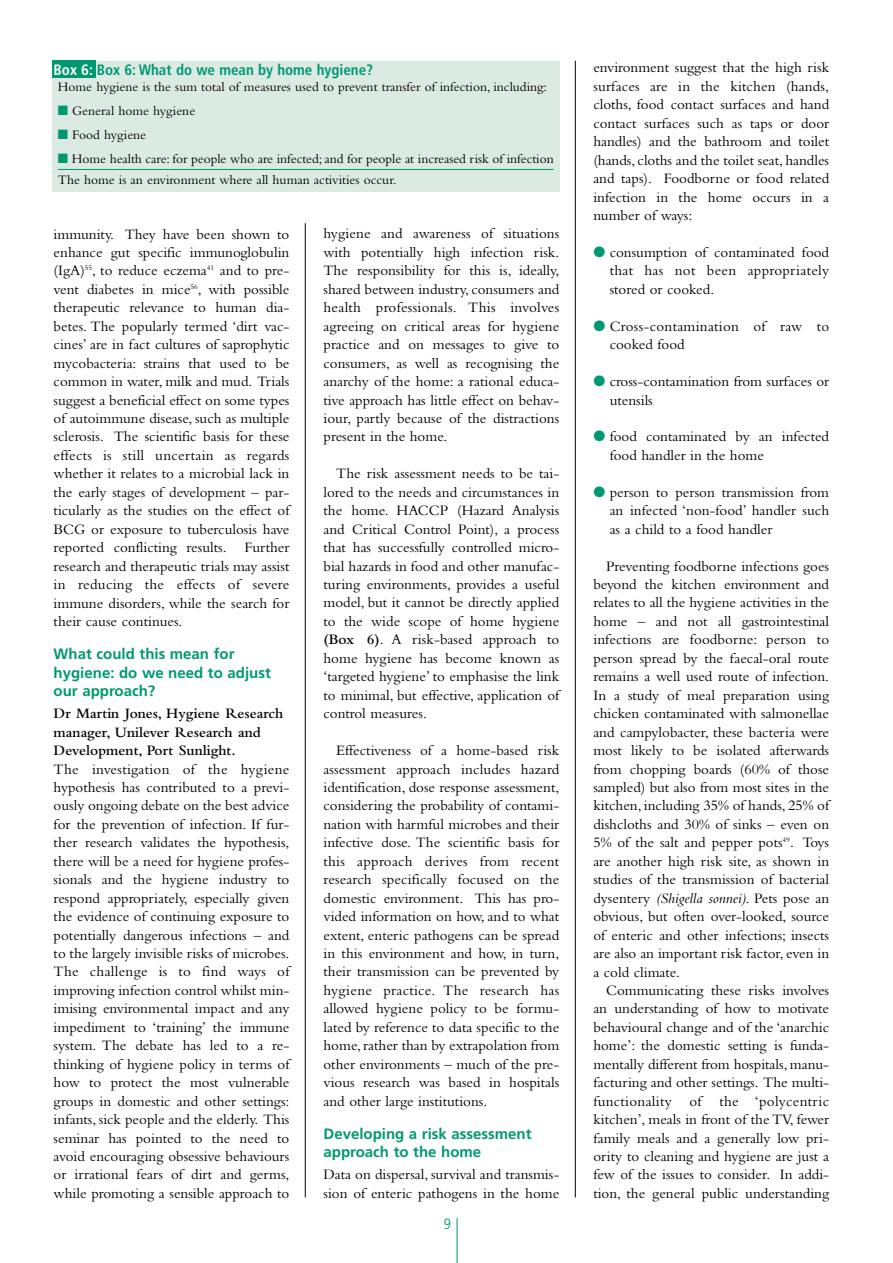
<style>
.page{position:relative;width:893px;height:1263px;background:#fff}
.page>*{position:absolute;margin:0;border:0;box-sizing:border-box;transform-origin:0 0}
.t1{font:15px/18.5px "Bembo";color:#000;text-align:justify}
.t2{font:700 15px/18.5px "Frutiger";color:#009870}
.t3{font:600 15px/18.5px "Bembo";color:#000}
.t4{font:15px/18.5px "Bembo";letter-spacing:.02em;color:#000}
.t5{font:700 condensed 15px "Frutiger";color:#009870}
.t6{font:300 condensed 15px "Frutiger";color:#009870}
.t7{font:13.5px/20.7px "Bembo";color:#000}
.s1{color:#fff}
.s2{color:#009870}
.s3{font-weight:600}
.s4{font-style:italic}
</style>
<div class="page">
<hr style="left:457px;top:1218px;width:1px;height:45px;background:#009870">
<hr style="left:305px;top:223px;width:1px;height:974px;background:#000">
<hr style="left:575px;top:61px;width:1px;height:1136px;background:#000">
<div style="left:52px;top:61px;width:507px;height:130px;background:#dbebe3"></div>
<div style="left:52px;top:61px;width:44px;height:17px;background:#009870"></div>
<hr style="left:58px;top:169px;width:495px;height:1px;background:#009870">
<p class="t5" style="left:54px;top:64px;width:321px"><span class="s1">Box 6:</span> Box 6: What do we mean by home hygiene?</p>
<p class="t7" style="left:58px;top:77px;width:490px">Home hygiene is the sum total of measures used to prevent transfer of infection, including:</p>
<p class="t7" style="left:58px;top:101px;width:139px"><span class="s2">■</span> General home hygiene</p>
<p class="t7" style="left:58px;top:125px;width:90px"><span class="s2">■</span> Food hygiene</p>
<p class="t7" style="left:58px;top:149px;width:497px"><span class="s2">■</span> Home health care: for people who are infected; and for people at increased risk of infection<br>The home is an environment where all human activities occur.</p>
<p class="t1" style="left:54px;top:226px;width:237px">immunity. They have been shown to enhance gut specific immunoglobulin (IgA)<sup>55</sup>, to reduce eczema<sup>41</sup> and to pre&shy;vent diabetes in mice<sup>56</sup>, with possible therapeutic relevance to human dia&shy;betes. The popularly termed ‘dirt vac&shy;cines’ are in fact cultures of saprophytic mycobacteria: strains that used to be common in water, milk and mud. Trials suggest a beneficial effect on some types of autoimmune disease, such as multiple sclerosis. The scientific basis for these effects is still uncertain as regards whether it relates to a microbial lack in the early stages of development – par&shy;ticularly as the studies on the effect of BCG or exposure to tuberculosis have reported conflicting results. Further research and therapeutic trials may assist in reducing the effects of severe immune disorders, while the search for their cause continues.</p>
<p class="t2" style="left:54px;top:646px;width:219px">What could this mean for hygiene: do we need to adjust our approach?</p>
<p class="t3" style="left:54px;top:706px;width:231px">Dr Martin Jones, Hygiene Research manager, Unilever Research and<br>Development, Port Sunlight.</p>
<p class="t1" style="left:54px;top:761px;width:237px">The investigation of the hygiene hypothesis has contributed to a previ&shy;ously ongoing debate on the best advice for the prevention of infection. If fur&shy;ther research validates the hypothesis, there will be a need for hygiene profes&shy;sionals and the hygiene industry to respond appropriately, especially given the evidence of continuing exposure to potentially dangerous infections – and to the largely invisible risks of microbes.<br>The challenge is to find ways of improving infection control whilst min&shy;imising environmental impact and any impediment to ‘training’ the immune system. The debate has led to a re&shy;thinking of hygiene policy in terms of how to protect the most vulnerable groups in domestic and other settings: infants, sick people and the elderly. This seminar has pointed to the need to avoid encouraging obsessive behaviours or irrational fears of dirt and germs, while promoting a sensible approach to</p>
<p class="t1" style="left:323px;top:226px;width:237px">hygiene and awareness of situations with potentially high infection risk.<br>The responsibility for this is, ideally, shared between industry, consumers and health professionals. This involves agreeing on critical areas for hygiene practice and on messages to give to consumers, as well as recognising the anarchy of the home: a rational educa&shy;tive approach has little effect on behav&shy;iour, partly because of the distractions present in the home.</p>
<p class="t1" style="left:323px;top:466px;width:237px;text-indent:13px">The risk assessment needs to be tai&shy;lored to the needs and circumstances in the home. HACCP (Hazard Analysis and Critical Control Point), a process that has successfully controlled micro&shy;bial hazards in food and other manufac&shy;turing environments, provides a useful model, but it cannot be directly applied to the wide scope of home hygiene <span class="s3">(Box 6)</span>. A risk-based approach to home hygiene has become known as ‘targeted hygiene’ to emphasise the link to minimal, but effective, application of control measures.</p>
<p class="t1" style="left:323px;top:743px;width:237px;text-indent:13px">Effectiveness of a home-based risk assessment approach includes hazard identification, dose response assessment, considering the probability of contami&shy;nation with harmful microbes and their infective dose. The scientific basis for this approach derives from recent research specifically focused on the domestic environment. This has pro&shy;vided information on how, and to what extent, enteric pathogens can be spread in this environment and how, in turn, their transmission can be prevented by hygiene practice. The research has allowed hygiene policy to be formu&shy;lated by reference to data specific to the home, rather than by extrapolation from other environments – much of the pre&shy;vious research was based in hospitals and other large institutions.</p>
<p class="t2" style="left:323px;top:1126px;width:209px">Developing a risk assessment approach to the home</p>
<p class="t1" style="left:323px;top:1167px;width:237px">Data on dispersal, survival and transmis&shy;sion of enteric pathogens in the home</p>
<p class="t6" style="left:444px;top:1218px;width:9px">9</p>
<p class="t1" style="left:593px;top:60px;width:237px">environment suggest that the high risk surfaces are in the kitchen (hands, cloths, food contact surfaces and hand contact surfaces such as taps or door handles) and the bathroom and toilet (hands, cloths and the toilet seat, handles and taps). Foodborne or food related infection in the home occurs in a number of ways:</p>
<p class="t1" style="left:609px;top:244px;width:221px;text-indent:-16px"><span class="s2">●</span> consumption of contaminated food that has not been appropriately stored or cooked.</p>
<p class="t4" style="left:609px;top:318px;width:221px;text-indent:-16px"><span class="s2">●</span> Cross-contamination of raw to cooked food</p>
<p class="t1" style="left:609px;top:374px;width:221px;text-indent:-16px"><span class="s2">●</span> cross-contamination from surfaces or utensils</p>
<p class="t1" style="left:609px;top:429px;width:221px;text-indent:-16px"><span class="s2">●</span> food contaminated by an infected food handler in the home</p>
<p class="t1" style="left:609px;top:484px;width:221px;text-indent:-16px"><span class="s2">●</span> person to person transmission from an infected ‘non-food’ handler such as a child to a food handler</p>
<p class="t1" style="left:593px;top:558px;width:237px;text-indent:13px">Preventing foodborne infections goes beyond the kitchen environment and relates to all the hygiene activities in the home – and not all gastrointestinal infections are foodborne: person to person spread by the faecal-oral route remains a well used route of infection.<br>In a study of meal preparation using chicken contaminated with salmonellae and campylobacter, these bacteria were most likely to be isolated afterwards from chopping boards (60% of those sampled) but also from most sites in the kitchen, including 35% of hands, 25% of dishcloths and 30% of sinks – even on 5% of the salt and pepper pots<sup>49</sup>. Toys are another high risk site, as shown in studies of the transmission of bacterial dysentery <span class="s4">(Shigella sonnei)</span>. Pets pose an obvious, but often over-looked, source of enteric and other infections; insects are also an important risk factor, even in a cold climate.</p>
<p class="t1" style="left:593px;top:982px;width:237px;text-indent:13px">Communicating these risks involves an understanding of how to motivate behavioural change and of the ‘anarchic home’: the domestic setting is funda&shy;mentally different from hospitals, manu&shy;facturing and other settings. The multi&shy;functionality of the ‘polycentric kitchen’, meals in front of the TV, fewer family meals and a generally low pri&shy;ority to cleaning and hygiene are just a few of the issues to consider. In addi&shy;tion, the general public understanding</p>
</div>
